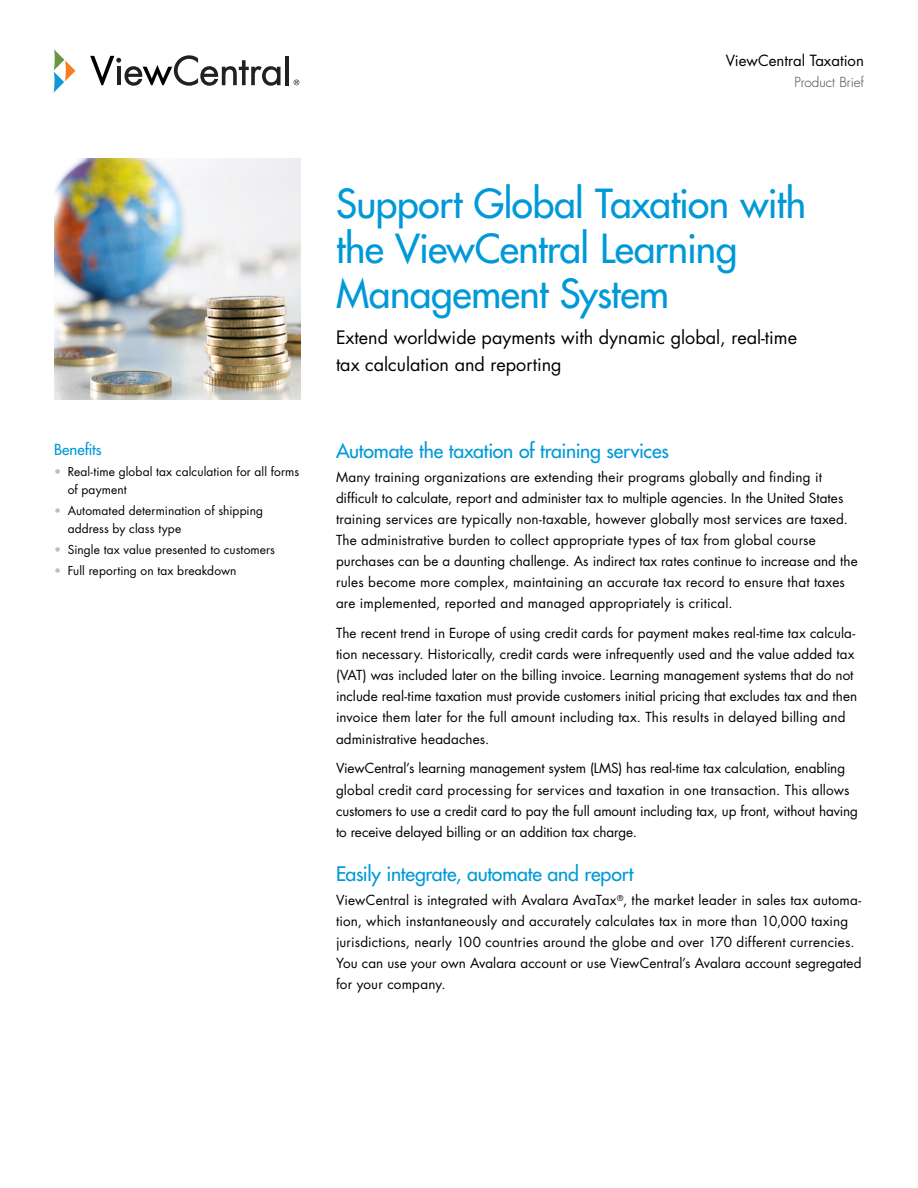
<style>
.page{position:relative;width:918px;height:1188px;background:#fff}
.page>*{position:absolute;margin:0;border:0;box-sizing:border-box;transform-origin:0 0}
.t1{font:39px/45px "Futura";letter-spacing:-.015em;color:#0099d8}
.t2{font:19.5px "Futura";letter-spacing:-.01em;color:#0099d8}
.t3{font:18px/27px "Futura";color:#000}
.t4{font:15px "Futura";color:#000}
.t5{font:15px "Futura";letter-spacing:.005em;color:#0099d8}
.t6{font:13.5px/21px "Futura";letter-spacing:.005em;color:#000}
.t7{font:300 13.5px "Futura";color:#414042}
.t8{font:12px/18px "Futura";letter-spacing:.01em;color:#000}
.s1{color:#bcbec0}
</style>
<div class="page">
<img style="left:54px;top:158px;width:246px;height:242px">
<svg style="left:53px;top:49px;width:22px;height:44px"></svg>
<hr style="left:285px;top:56px;width:4px;height:29px;background:#222020">
<svg style="left:90px;top:55px;width:191px;height:31px"></svg>
<svg style="left:294px;top:80px;width:5px;height:5px"></svg>
<p class="t4" style="left:726px;top:50px;width:140px">ViewCentral Taxation</p>
<p class="t7" style="left:794px;top:73px;width:71px">Product Brief</p>
<p class="t5" style="left:54px;top:440px;width:49px">Benefits</p>
<p class="t8" style="left:68px;top:462px;width:233px;text-indent:-14px"><span class="s1">•</span> Real-time global tax calculation for all forms of payment</p>
<p class="t8" style="left:68px;top:501px;width:197px;text-indent:-14px"><span class="s1">•</span> Automated determination of shipping address by class type</p>
<p class="t8" style="left:54px;top:540px;width:222px"><span class="s1">•</span> Single tax value presented to customers</p>
<p class="t8" style="left:54px;top:561px;width:184px"><span class="s1">•</span> Full reporting on tax breakdown</p>
<h1 class="t1" style="left:336px;top:181px;width:472px">Support Global Taxation with the ViewCentral Learning<br>Management System</h1>
<h3 class="t3" style="left:336px;top:324px;width:463px">Extend worldwide payments with dynamic global, real-time tax calculation and reporting</h3>
<h2 class="t2" style="left:336px;top:439px;width:334px">Automate the taxation of training services</h2>
<p class="t6" style="left:336px;top:467px;width:523px">Many training organizations are extending their programs globally and finding it difficult to calculate, report and administer tax to multiple agencies. In the United States training services are typically non-taxable, however globally most services are taxed.<br>The administrative burden to collect appropriate types of tax from global course purchases can be a daunting challenge. As indirect tax rates continue to increase and the rules become more complex, maintaining an accurate tax record to ensure that taxes are implemented, reported and managed appropriately is critical.</p>
<p class="t6" style="left:336px;top:623px;width:523px">The recent trend in Europe of using credit cards for payment makes real-time tax calcula&shy;tion necessary. Historically, credit cards were infrequently used and the value added tax (VAT) was included later on the billing invoice. Learning management systems that do not include real-time taxation must provide customers initial pricing that excludes tax and then invoice them later for the full amount including tax. This results in delayed billing and administrative headaches.</p>
<p class="t6" style="left:336px;top:758px;width:524px">ViewCentral’s learning management system (LMS) has real-time tax calculation, enabling global credit card processing for services and taxation in one transaction. This allows customers to use a credit card to pay the full amount including tax, up front, without having to receive delayed billing or an addition tax charge.</p>
<h2 class="t2" style="left:336px;top:862px;width:299px">Easily integrate, automate and report</h2>
<p class="t6" style="left:336px;top:890px;width:527px">ViewCentral is integrated with Avalara AvaTax<sup>®</sup>, the market leader in sales tax automa&shy;tion, which instantaneously and accurately calculates tax in more than 10,000 taxing jurisdictions, nearly 100 countries around the globe and over 170 different currencies.<br>You can use your own Avalara account or use ViewCentral’s Avalara account segregated for your company.</p>
</div>
